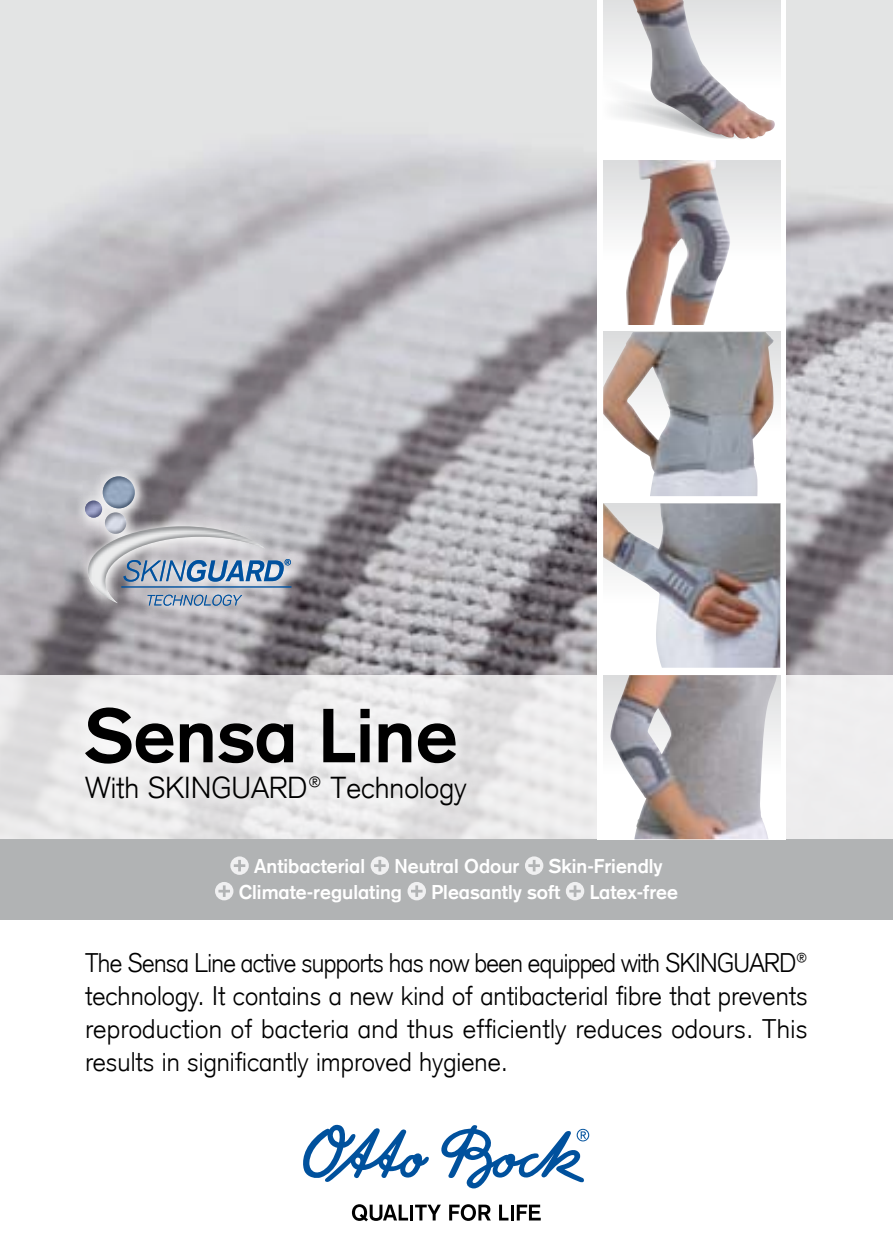
<style>
.page{position:relative;width:893px;height:1259px;background:#fff}
.page>*{position:absolute;margin:0;border:0;box-sizing:border-box;transform-origin:0 0}
.t1{font:700 75px "Otto Bock CT";color:#000}
.t2{font:300 29.7px "Otto Bock CT";color:#000}
.t3{font:300 26.4px/33px "Otto Bock CT";color:#000;text-align:justify;scale:.96 1}
.t4{font:700 19.5px "Otto Bock CT";color:#fff}
</style>
<div class="page">
<img style="left:0;top:0;width:893px;height:675px">
<svg style="left:0;top:675px;width:893px;height:164px;fill:#edeced"></svg>
<div style="left:0;top:839px;width:893px;height:81px;background:#b1b3b4"></div>
<svg style="left:70px;top:693px;width:411px;height:129px;fill:#eeedee"></svg>
<svg style="left:72px;top:463px;width:232px;height:156px;background:#b3b1b6"></svg>
<img style="left:105px;top:512px;width:21px;height:22px;border-radius:11px">
<img style="left:85px;top:500px;width:17px;height:18px;border-radius:9px">
<img style="left:103px;top:476px;width:32px;height:32px;border-radius:16px">
<svg style="left:123px;top:559px;width:168px;height:22px;background:#809fbf"></svg>
<svg style="left:148px;top:595px;width:94px;height:10px"></svg>
<hr style="left:121px;top:586px;width:170px;height:1px;background:#00519e">
<svg style="left:352px;top:1204px;width:56px;height:17px"></svg>
<hr style="left:410px;top:1204px;width:3px;height:16px;background:#000">
<svg style="left:415px;top:1204px;width:26px;height:16px"></svg>
<svg style="left:449px;top:1204px;width:42px;height:17px"></svg>
<svg style="left:499px;top:1204px;width:42px;height:16px"></svg>
<svg style="left:303px;top:1124px;width:126px;height:58px"></svg>
<svg style="left:441px;top:1125px;width:148px;height:63px"></svg>
<svg style="left:230px;top:856px;width:19px;height:19px"></svg>
<svg style="left:234px;top:860px;width:11px;height:11px"></svg>
<div style="left:371px;top:856px;width:18px;height:19px;background:#f0f0f1;border-radius:50%"></div>
<svg style="left:374px;top:860px;width:12px;height:11px"></svg>
<div style="left:525px;top:856px;width:18px;height:19px;background:#f0f0f1;border-radius:50%"></div>
<svg style="left:528px;top:860px;width:12px;height:11px"></svg>
<div style="left:215px;top:882px;width:18px;height:18px;background:#f0f0f1;border-radius:50%"></div>
<svg style="left:218px;top:885px;width:12px;height:12px"></svg>
<div style="left:407px;top:882px;width:19px;height:18px;background:#f0f0f1;border-radius:50%"></div>
<svg style="left:411px;top:885px;width:11px;height:12px"></svg>
<div style="left:566px;top:882px;width:18px;height:18px;background:#f0f0f1;border-radius:50%"></div>
<svg style="left:569px;top:885px;width:12px;height:12px"></svg>
<div style="left:597px;top:0;width:189px;height:839px;background:#fff"></div>
<div style="left:603px;top:0;width:177px;height:153px;background:linear-gradient(to bottom,#e4e5e6,#fff)"></div>
<div style="left:603px;top:160px;width:177px;height:164px;background:linear-gradient(to bottom,#e0e1e2,#fff)"></div>
<img style="left:626px;top:160px;width:105px;height:164px">
<div style="left:603px;top:332px;width:177px;height:164px;background:linear-gradient(to bottom,#e1e1e2,#fff)"></div>
<img style="left:603px;top:332px;width:171px;height:164px">
<img style="left:603px;top:503px;width:177px;height:165px">
<div style="left:603px;top:675px;width:177px;height:164px;background:linear-gradient(to bottom,#e0e1e2,#fff)"></div>
<img style="left:610px;top:675px;width:167px;height:164px">
<svg style="left:603px;top:76px;width:160px;height:65px"></svg>
<img style="left:633px;top:0;width:143px;height:139px">
<h1 class="t1" style="left:85px;top:691px;width:374px">Sensa Line</h1>
<p class="t2" style="left:85px;top:770px;width:166px">With Skin Guard</p>
<p class="t2" style="left:307px;top:770px;width:161px">® Technology</p>
<p class="t4" style="left:254px;top:855px;width:112px">Antibacterial</p>
<p class="t4" style="left:394px;top:855px;width:127px">Neutral Odour</p>
<p class="t4" style="left:549px;top:855px;width:115px">Skin-Friendly</p>
<p class="t4" style="left:239px;top:880px;width:165px">Climate-regulating</p>
<p class="t4" style="left:431px;top:880px;width:130px">Pleasantly soft</p>
<p class="t4" style="left:590px;top:880px;width:90px">Latex-free</p>
<p class="t3" style="left:85px;top:946px;width:755px">The Sensa Line active supports has now been equipped with SKINGUARD® technology. It contains a new kind of antibacterial fibre that prevents reproduction of bacteria and thus efficiently reduces odours. This results in significantly improved hygiene.</p>
</div>
